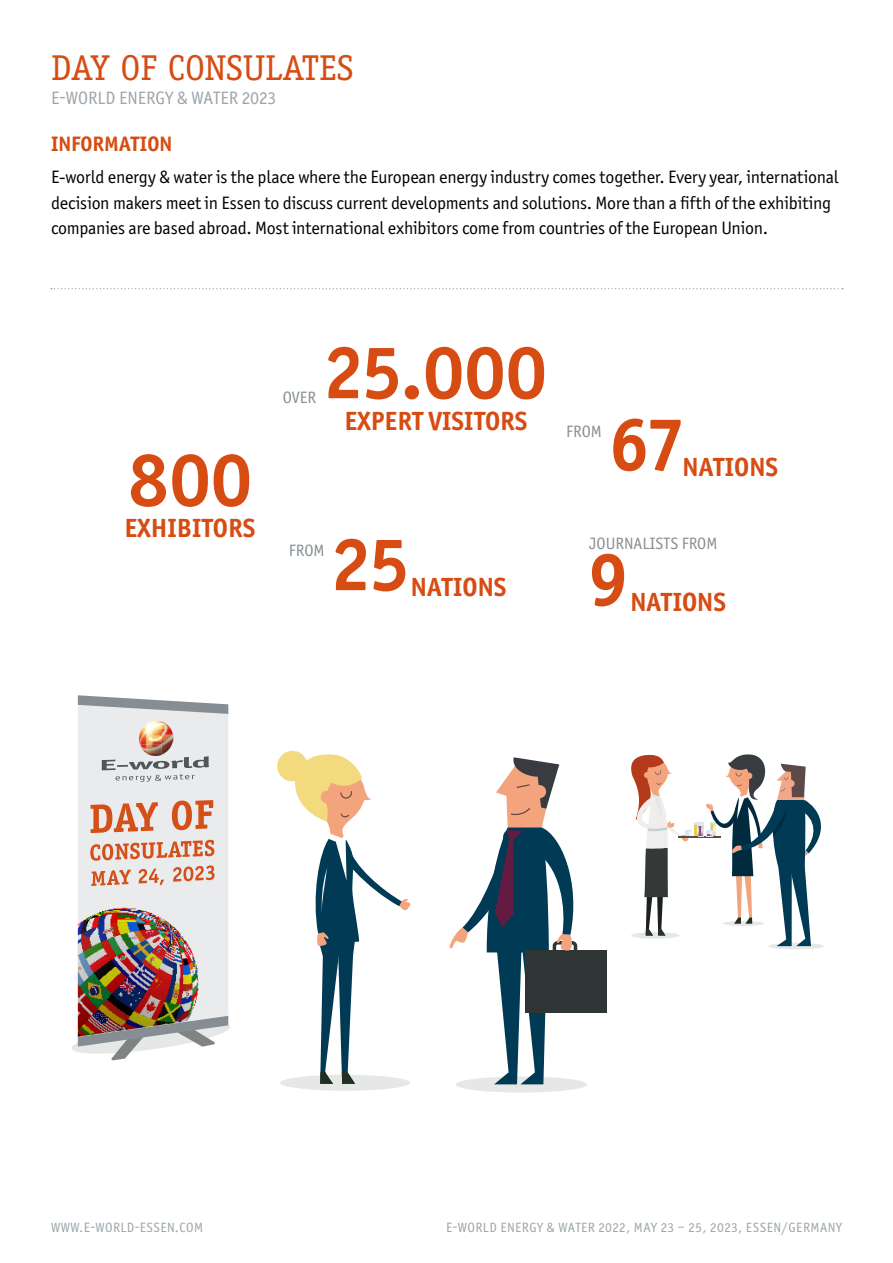
<style>
.page{position:relative;width:893px;height:1263px;background:#fff}
.page>*{position:absolute;margin:0;border:0;box-sizing:border-box;transform-origin:0 0}
.t1{font:700 75px "Officina Sans ITC Pro";color:#d64c13}
.t2{font:36px "Officina Serif Std";color:#d64c13}
.t3{font:700 26.4px "Officina Sans ITC Pro";color:#d64c13}
.t4{font:700 21px "Officina Sans ITC Pro";color:#d64c13}
.t5{font:18px/25.5px "Officina Sans ITC Pro";letter-spacing:-.01em;color:#000}
.t6{font:18px "Officina Sans ITC Pro";color:#9ca5aa}
.t7{font:16.5px "Officina Sans ITC Pro";color:#868e93}
.t8{font:13.5px "Officina Sans ITC Pro";letter-spacing:.03em;color:#9ca5aa}
</style>
<div class="page">
<svg style="left:768px;top:943px;width:56px;height:6px"></svg>
<svg style="left:631px;top:754px;width:193px;height:192px"></svg>
<div style="left:456px;top:1076px;width:131px;height:16px;background:#e6e7e7;border-radius:50%"></div>
<div style="left:525px;top:950px;width:81px;height:63px;background:#2f3535"></div>
<svg style="left:449px;top:757px;width:131px;height:327px"></svg>
<div style="left:280px;top:1075px;width:130px;height:16px;background:#e6e7e7;border-radius:50%"></div>
<svg style="left:277px;top:750px;width:134px;height:334px"></svg>
<div style="left:78px;top:714px;width:150px;height:302px;background:#e9ebed"></div>
<svg style="left:78px;top:695px;width:150px;height:19px"></svg>
<svg style="left:91px;top:802px;width:67px;height:31px;background:#dfa189"></svg>
<svg style="left:172px;top:800px;width:41px;height:30px"></svg>
<img style="left:139px;top:721px;width:23px;height:23px">
<img style="left:162px;top:722px;width:11px;height:22px">
<svg style="left:102px;top:744px;width:107px;height:38px;background:#cccbcb"></svg>
<svg style="left:71px;top:1016px;width:159px;height:44px"></svg>
<img style="left:78px;top:880px;width:149px;height:157px">
<svg style="left:90px;top:840px;width:125px;height:46px;background:#e3bdae"></svg>
<svg style="left:51px;top:288px;width:792px;height:1px"></svg>
<h2 class="t2" style="left:51px;top:47px;width:304px">DAY OF CONSULATES</h2>
<p class="t6" style="left:51px;top:87px;width:226px">E-WORLD ENERGY &amp; WATER 2023</p>
<p class="t4" style="left:51px;top:131px;width:123px">INFORMATION</p>
<p class="t5" style="left:51px;top:164px;width:789px">E-world energy &amp; water is the place where the European energy industry comes together. Every year, international decision makers meet in Essen to discuss current developments and solutions. More than a fifth of the exhibiting companies are based abroad. Most international exhibitors come from countries of the European Union.</p>
<h1 class="t1" style="left:128px;top:433px;width:126px">800</h1>
<h3 class="t3" style="left:125px;top:512px;width:132px">EXHIBITORS</h3>
<p class="t7" style="left:283px;top:387px;width:35px">OVER</p>
<h1 class="t1" style="left:325px;top:326px;width:223px">25.000</h1>
<h3 class="t3" style="left:344px;top:404px;width:185px">EXPERT VISITORS</h3>
<p class="t7" style="left:566px;top:421px;width:37px">FROM</p>
<h1 class="t1" style="left:610px;top:398px;width:74px">67</h1>
<h3 class="t3" style="left:683px;top:450px;width:97px">NATIONS</h3>
<p class="t7" style="left:289px;top:541px;width:37px">FROM</p>
<h1 class="t1" style="left:333px;top:518px;width:77px">25</h1>
<h3 class="t3" style="left:411px;top:570px;width:97px">NATIONS</h3>
<p class="t7" style="left:589px;top:534px;width:130px">JOURNALISTS FROM</p>
<h1 class="t1" style="left:588px;top:533px;width:41px">9</h1>
<h3 class="t3" style="left:630px;top:585px;width:97px">NATIONS</h3>
<p class="t8" style="left:51px;top:1220px;width:153px">WWW.E-WORLD-ESSEN.COM</p>
<p class="t8" style="left:446px;top:1220px;width:397px">E-WORLD ENERGY &amp; WATER 2022, MAY 23 – 25, 2023, ESSEN/GERMANY</p>
</div>
